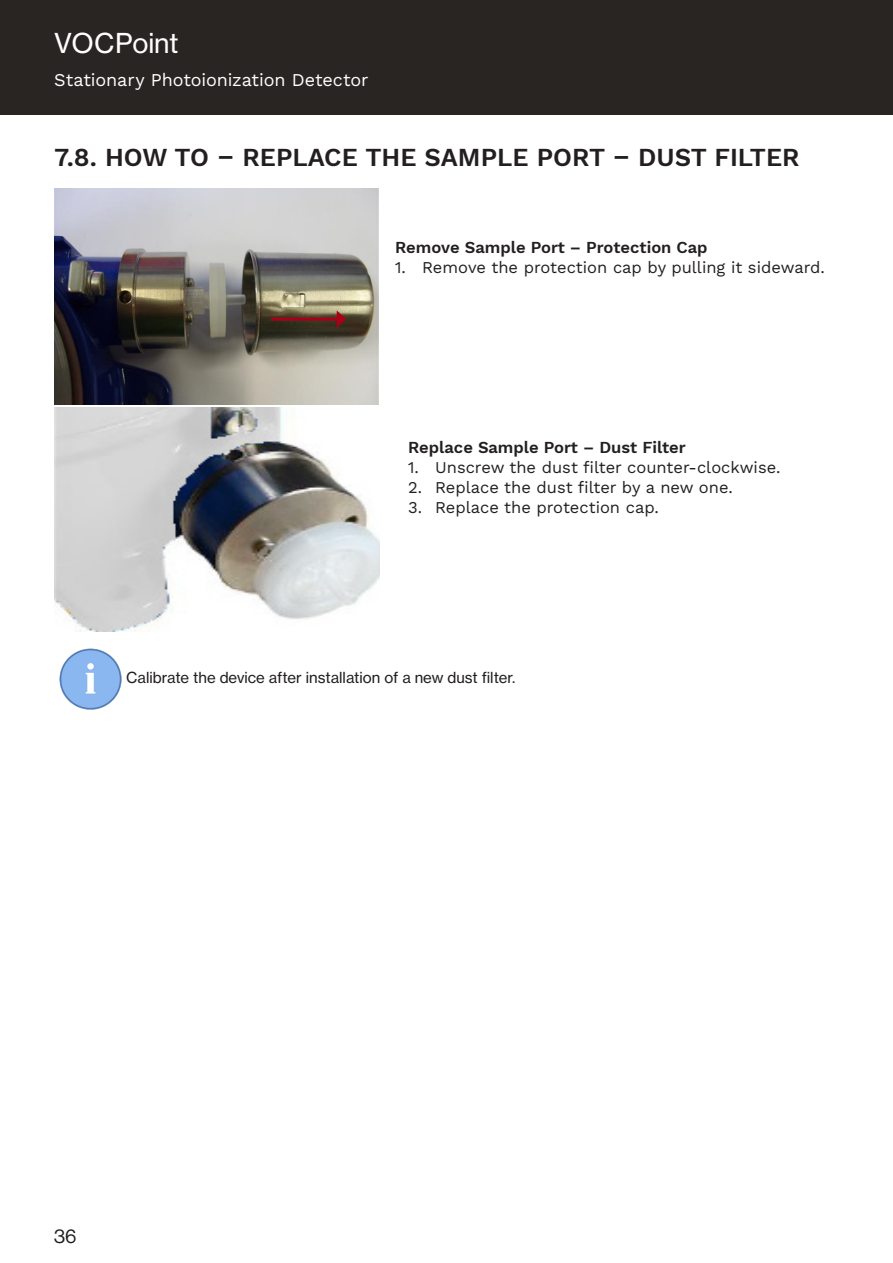
<style>
.page{position:relative;width:893px;height:1263px;background:#fff}
.page>*{position:absolute;margin:0;border:0;box-sizing:border-box;transform-origin:0 0}
.t1{font:27px "N Haas Grotesk TX Pro 55 Rg";letter-spacing:-.005em;color:#fff}
.t2{font:600 25.5px "Work Sans";color:#231f20}
.t3{font:19.5px "N Haas Grotesk DS Pro 55 Rg";color:#1f1d1c}
.t4{font:18px "Work Sans";letter-spacing:-.005em;color:#fff}
.t5{font:16.5px "Work Sans";color:#231f20}
.t6{font:600 16.5px "Work Sans";color:#231f20}
.t7{font:15px "N Haas Grotesk TX Pro 55 Rg";color:#231f20}
</style>
<div class="page">
<div style="left:0;top:0;width:892px;height:115px;background:#292522"></div>
<svg style="left:892px;top:0;width:1px;height:115px"></svg>
<img style="left:54px;top:189px;width:324px;height:216px">
<img style="left:59px;top:648px;width:63px;height:62px">
<hr style="left:272px;top:318px;width:67px;height:3px;background:#aa0015">
<svg style="left:337px;top:310px;width:9px;height:18px"></svg>
<img style="left:54px;top:407px;width:326px;height:224px">
<p class="t1" style="left:54px;top:26px;width:126px">VOCPoint</p>
<p class="t4" style="left:54px;top:66px;width:316px">Stationary Photoionization Detector</p>
<p class="t2" style="left:54px;top:142px;width:747px">7.8. HOW TO – REPLACE THE SAMPLE PORT – DUST FILTER</p>
<p class="t6" style="left:395px;top:238px;width:314px">Remove Sample Port – Protection Cap</p>
<p class="t5" style="left:395px;top:255px;width:431px">1. Remove the protection cap by pulling it sideward.</p>
<p class="t6" style="left:408px;top:438px;width:279px">Replace Sample Port – Dust Filter</p>
<p class="t5" style="left:408px;top:455px;width:374px">1. Unscrew the dust filter counter-clockwise.</p>
<p class="t5" style="left:408px;top:475px;width:326px">2. Replace the dust filter by a new one.</p>
<p class="t5" style="left:408px;top:495px;width:252px">3. Replace the protection cap.</p>
<p class="t7" style="left:126px;top:668px;width:391px">Calibrate the device after installation of a new dust filter.</p>
<p class="t3" style="left:54px;top:1225px;width:24px">36</p>
</div>
